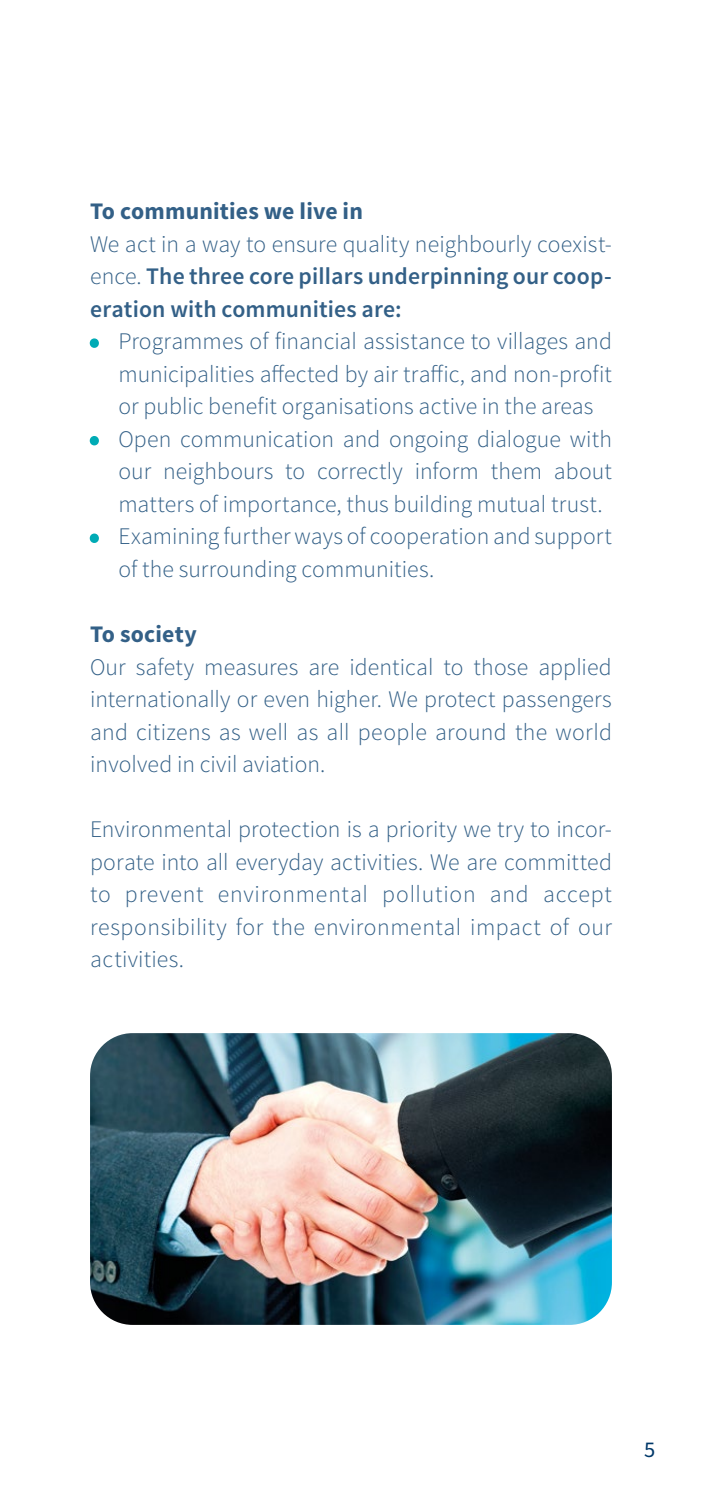
<style>
.page{position:relative;width:702px;height:1489px;background:#fff}
.page>*{position:absolute;margin:0;border:0;box-sizing:border-box;transform-origin:0 0}
.t1{font:300 23.75px/32.5px "Source Sans Pro";letter-spacing:.005em;color:#336087;text-align:justify}
.t2{font:600 23.75px/32.5px "Source Sans Pro";letter-spacing:.005em;color:#336087;text-align:justify}
.t3{font:700 23.75px "Source Sans Pro";letter-spacing:.005em;color:#336087}
.t4{font:22.5px "Source Sans Pro";color:#003869}
.s1{font-weight:300}
.s2{font-weight:900;color:#00abb5}
</style>
<div class="page">
<img style="left:90px;top:1033px;width:522px;height:291px">
<p class="t3" style="left:90px;top:196px;width:274px">To communities we live in</p>
<p class="t2" style="left:90px;top:228px;width:523px"><span class="s1">We act in a way to ensure quality neighbourly coexist&shy;ence.</span> The three core pillars underpinning our coop&shy;eration with communities are:</p>
<p class="t1" style="left:118px;top:325px;width:495px;text-indent:-28px"><span class="s2">•</span> Programmes of financial assistance to villages and municipalities affected by air traffic, and non-profit or public benefit organisations active in the areas</p>
<p class="t1" style="left:118px;top:423px;width:495px;text-indent:-28px"><span class="s2">•</span> Open communication and ongoing dialogue with our neighbours to correctly inform them about matters of importance, thus building mutual trust.</p>
<p class="t1" style="left:118px;top:520px;width:495px;text-indent:-28px"><span class="s2">•</span> Examining further ways of cooperation and support of the surrounding communities.</p>
<p class="t3" style="left:90px;top:619px;width:108px">To society</p>
<p class="t1" style="left:90px;top:650px;width:523px">Our safety measures are identical to those applied internationally or even higher. We protect passengers and citizens as well as all people around the world involved in civil aviation.</p>
<p class="t1" style="left:90px;top:813px;width:523px">Environmental protection is a priority we try to incor&shy;porate into all everyday activities. We are committed to prevent environmental pollution and accept responsibility for the environmental impact of our activities.</p>
<p class="t4" style="left:644px;top:1434px;width:13px">5</p>
</div>
